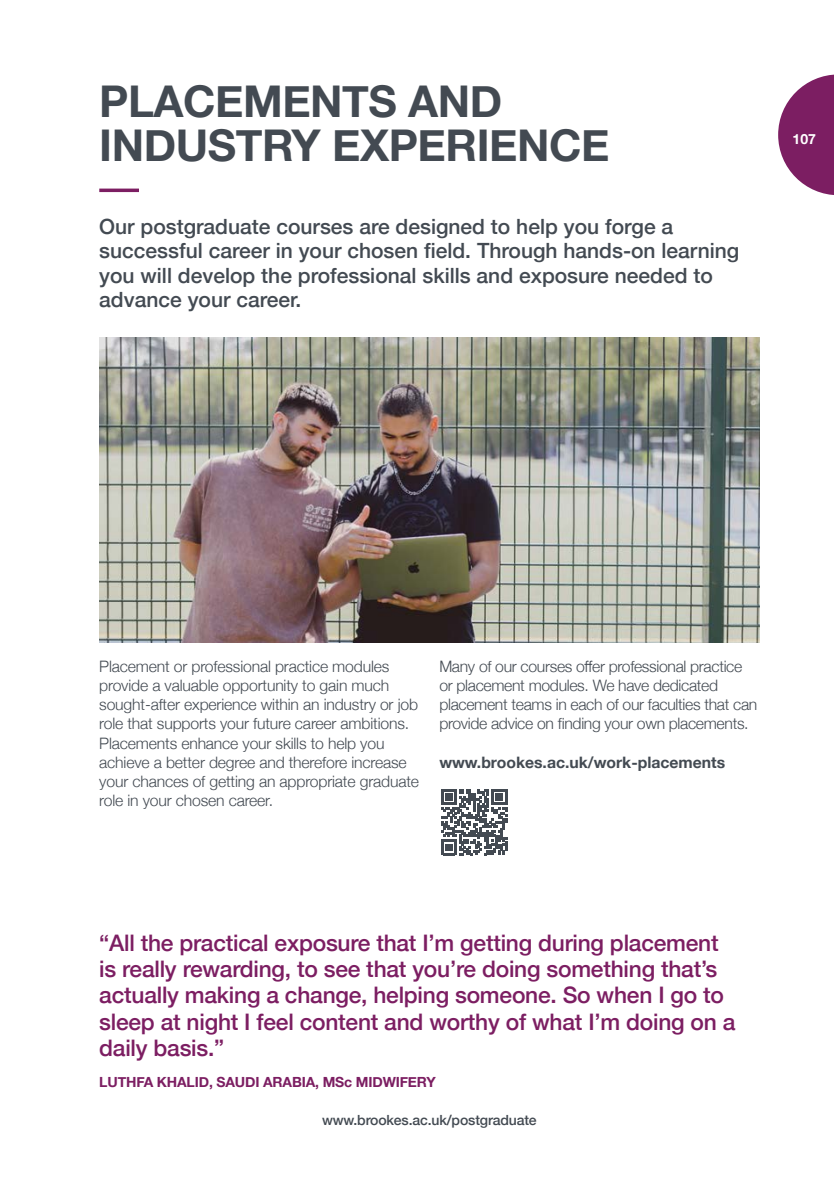
<style>
.page{position:relative;width:834px;height:1191px;background:#fff}
.page>*{position:absolute;margin:0;border:0;box-sizing:border-box;transform-origin:0 0}
.t1{font:700 43.75px/43.8px "Helvetica Neue";letter-spacing:-.01em;color:#434a52}
.t2{font:500 22.75px/26.2px "Helvetica Neue";letter-spacing:-.01em;color:#7c1e62}
.t3{font:500 21px/24.5px "Helvetica Neue";color:#434a52}
.top_3_reasons_title{font:300 15.75px/19.2px "Helvetica Neue";letter-spacing:-.01em;color:#434a52}
.top_3_reasons_title-2{font:700 15.75px "Helvetica Neue";color:#434a52}
.t4{font:700 14px "Helvetica Neue";letter-spacing:-.01em;color:#7c1e62}
.Body_Copy{font:500 14px "Helvetica Neue";letter-spacing:-.01em;color:#434a52}
.t5{font:700 14px "Helvetica Neue";color:#fff}
</style>
<div class="page">
<svg style="left:778px;top:74px;width:55px;height:121px"></svg>
<hr style="left:99px;top:189px;width:40px;height:3px;background:#7c1e62">
<svg style="left:441px;top:789px;width:66px;height:66px"></svg>
<img style="left:99px;top:337px;width:660px;height:305px">
<p class="t1" style="left:99px;top:81px;width:511px">PLACEMENTS AND<br>INDUSTRY EXPERIENCE</p>
<p class="t3" style="left:99px;top:212px;width:641px">Our postgraduate courses are designed to help you forge a successful career in your chosen field. Through hands-on learning you will develop the professional skills and exposure needed to advance your career.</p>
<p class="t5" style="left:792px;top:128px;width:25px">107</p>
<p class="top_3_reasons_title" style="left:99px;top:655px;width:321px">Placement or professional practice modules provide a valuable opportunity to gain much sought-after experience within an industry or job role that supports your future career ambitions.<br>Placements enhance your skills to help you achieve a better degree and therefore increase your chances of getting an appropriate graduate role in your chosen career.</p>
<p class="top_3_reasons_title" style="left:439px;top:655px;width:319px">Many of our courses offer professional practice or placement modules. We have dedicated placement teams in each of our faculties that can provide advice on finding your own placements.</p>
<p class="top_3_reasons_title-2" style="left:439px;top:750px;width:287px">www.brookes.ac.uk/work-placements</p>
<p class="t2" style="left:99px;top:927px;width:637px">“All the practical exposure that I’m getting during placement is really rewarding, to see that you’re doing something that’s actually making a change, helping someone. So when I go to sleep at night I feel content and worthy of what I’m doing on a daily basis.”</p>
<p class="t4" style="left:99px;top:1071px;width:338px">LUTHFA KHALID, SAUDI ARABIA, MSc MIDWIFERY</p>
<p class="Body_Copy" style="left:322px;top:1109px;width:216px">www.brookes.ac.uk/postgraduate</p>
</div>
